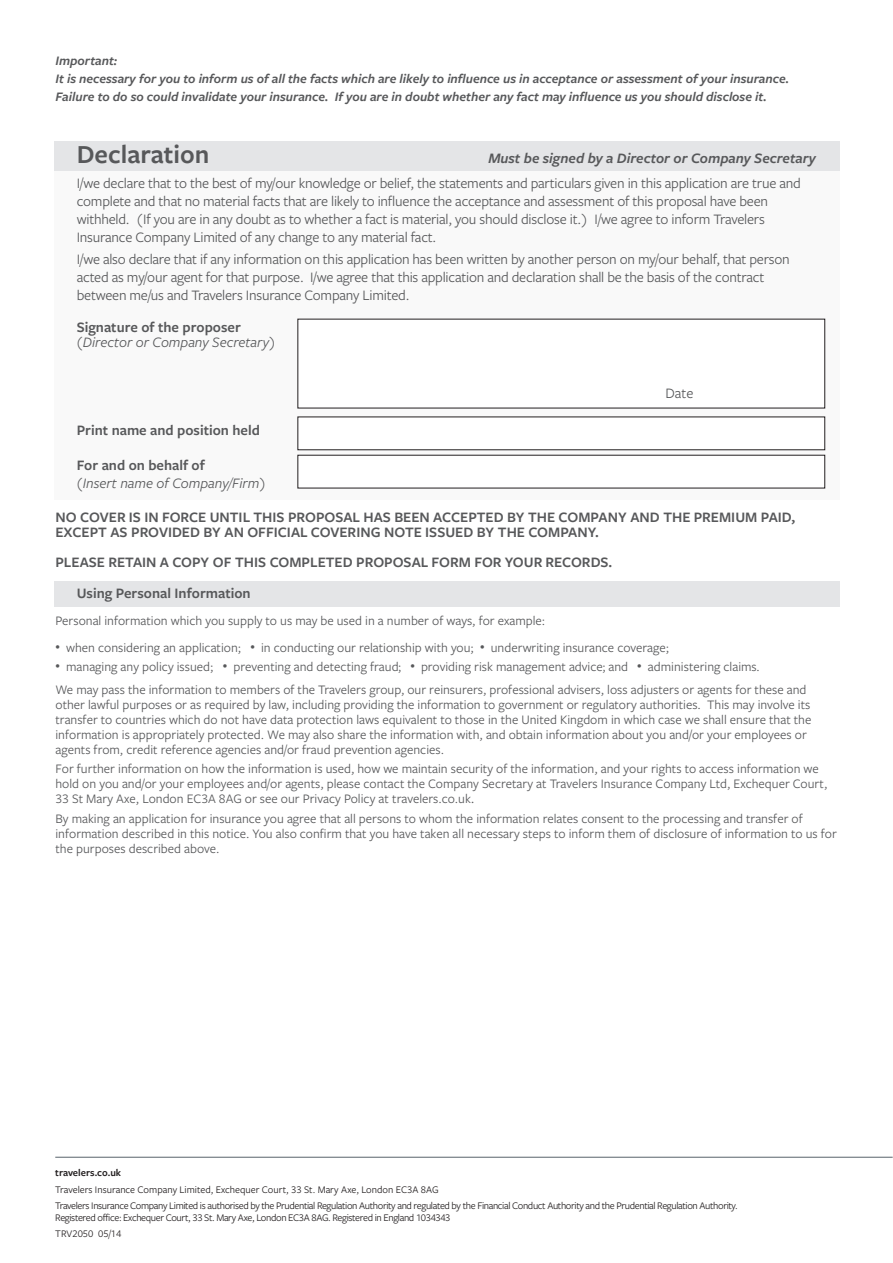
<style>
.page{position:relative;width:893px;height:1263px;background:#fff}
.page>*{position:absolute;margin:0;border:0;box-sizing:border-box;transform-origin:0 0}
.t1{font:600 27px "Freight Sans Pro";color:#57585a}
.t2{font:15px/18px "Freight Sans Pro";letter-spacing:-.015em;color:#57585a}
.t3{font:600 15px/15px "Freight Sans Pro";color:#57585a}
.t4{font:italic 15px "Freight Sans Pro";color:#57585a}
.t5{font:italic 600 15px "Freight Sans Pro";color:#57585a}
.t6{font:13.5px/15px "Freight Sans Pro";color:#57585a}
.t7{font:italic 600 13.5px/18px "Freight Sans Pro";color:#57585a}
.t8{font:10.5px/16.2px "Freight Sans Pro";letter-spacing:-.035em;color:#231f20}
.t9{font:600 10.5px "Freight Sans Pro";color:#231f20}
.s1{font-size:15px}
</style>
<div class="page">
<div style="left:54px;top:170px;width:785px;height:330px;background:#f9f9f9"></div>
<div style="left:54px;top:141px;width:785px;height:29px;background:#e4e5e7"></div>
<div style="left:298px;top:319px;width:527px;height:89px;background:#fff"></div>
<div style="left:298px;top:417px;width:527px;height:33px;background:#fff"></div>
<div style="left:298px;top:455px;width:527px;height:33px;background:#fff"></div>
<div style="left:54px;top:581px;width:785px;height:26px;background:#e4e5e7"></div>
<hr style="left:55px;top:1157px;width:838px;height:1px;background:#6a747b">
<p class="t7" style="left:56px;top:51px;width:735px">Important:<br>It is necessary for you to inform us of all the facts which are likely to influence us in acceptance or assessment of your insurance.<br>Failure to do so could invalidate your insurance. If you are in doubt whether any fact may influence us you should disclose it.</p>
<h1 class="t1" style="left:77px;top:138px;width:134px">Declaration</h1>
<p class="t5" style="left:488px;top:149px;width:329px">Must be signed by a Director or Company Secretary</p>
<p class="t2" style="left:77px;top:174px;width:725px">I/we declare that to the best of my/our knowledge or belief, the statements and particulars given in this application are true and complete and that no material facts that are likely to influence the acceptance and assessment of this proposal have been withheld. (If you are in any doubt as to whether a fact is material, you should disclose it.) I/we agree to inform Travelers Insurance Company Limited of any change to any material fact.</p>
<p class="t2" style="left:77px;top:250px;width:714px">I/we also declare that if any information on this application has been written by another person on my/our behalf, that person acted as my/our agent for that purpose. I/we agree that this application and declaration shall be the basis of the contract between me/us and Travelers Insurance Company Limited.</p>
<p class="t3" style="left:77px;top:319px;width:166px">Signature of the proposer</p>
<p class="t4" style="left:77px;top:333px;width:200px">(Director or Company Secretary)</p>
<p class="t2" style="left:665px;top:383px;width:29px">Date</p>
<p class="t3" style="left:77px;top:422px;width:185px">Print name and position held</p>
<p class="t3" style="left:77px;top:457px;width:130px">For and on behalf of</p>
<p class="t4" style="left:77px;top:474px;width:190px">(Insert name of Company/Firm)</p>
<p class="t3" style="left:55px;top:509px;width:741px">NO COVER IS IN FORCE UNTIL THIS PROPOSAL HAS BEEN ACCEPTED BY THE COMPANY AND THE PREMIUM PAID,<br>EXCEPT AS PROVIDED BY AN OFFICIAL COVERING NOTE ISSUED BY THE COMPANY.</p>
<p class="t3" style="left:56px;top:554px;width:558px">PLEASE RETAIN A COPY OF THIS COMPLETED PROPOSAL FORM FOR YOUR RECORDS.</p>
<p class="t3" style="left:77px;top:586px;width:175px">Using Personal Information</p>
<p class="t6" style="left:56px;top:613px;width:491px">Personal information which you supply to us may be used in a number of ways, for example:</p>
<p class="t6" style="left:56px;top:639px;width:615px"><sup>•</sup> when considering an application; <sup>•</sup> in conducting our relationship with you; <sup>•</sup> underwriting insurance coverage;</p>
<p class="t6" style="left:55px;top:654px;width:752px;line-height:23.5px"><sup>•</sup> managing any policy issued; <sup>•</sup> preventing and detecting fraud; <sup>•</sup> providing risk management advice; and <sup>•</sup> administering claims.<br>We may pass the information to members of the Travelers group, our reinsurers, professional advisers, loss adjusters or agents for these and</p>
<p class="t6" style="left:55px;top:697px;width:757px">other lawful purposes or as required by law, including providing the information to government or regulatory authorities. This may involve its transfer to countries which do not have data protection laws equivalent to those in the United Kingdom in which case we shall ensure that the information is appropriately protected. We may also share the information with, and obtain information about you and/or your employees or agents from, credit reference agencies and/or fraud prevention agencies.</p>
<p class="t6" style="left:55px;top:761px;width:773px">For further information on how the information is used, how we maintain security of the information, and your rights to access information we hold on you and/or your employees and/or agents, please contact the Company Secretary at Travelers Insurance Company Ltd, Exchequer Court,<br>33 St Mary Axe, London EC3A 8AG or see our Privacy Policy at travelers.co.uk<span class="s1">.</span></p>
<p class="t6" style="left:55px;top:810px;width:783px">By making an application for insurance you agree that all persons to whom the information relates consent to the processing and transfer of information described in this notice. You also confirm that you have taken all necessary steps to inform them of disclosure of information to us for the purposes described above.</p>
<p class="t9" style="left:55px;top:1167px;width:67px">travelers.co.uk</p>
<p class="t8" style="left:55px;top:1181px;width:684px">Travelers Insurance Company Limited, Exchequer Court, 33 St. Mary Axe, London EC3A 8AG<br>Travelers Insurance Company Limited is authorised by the Prudential Regulation Authority and regulated by the Financial Conduct Authority and the Prudential Regulation Authority.</p>
<p class="t8" style="left:55px;top:1209px;width:397px">Registered office: Exchequer Court, 33 St. Mary Axe, London EC3A 8AG. Registered in England 1034343<br>TRV2050 05/14</p>
</div>
